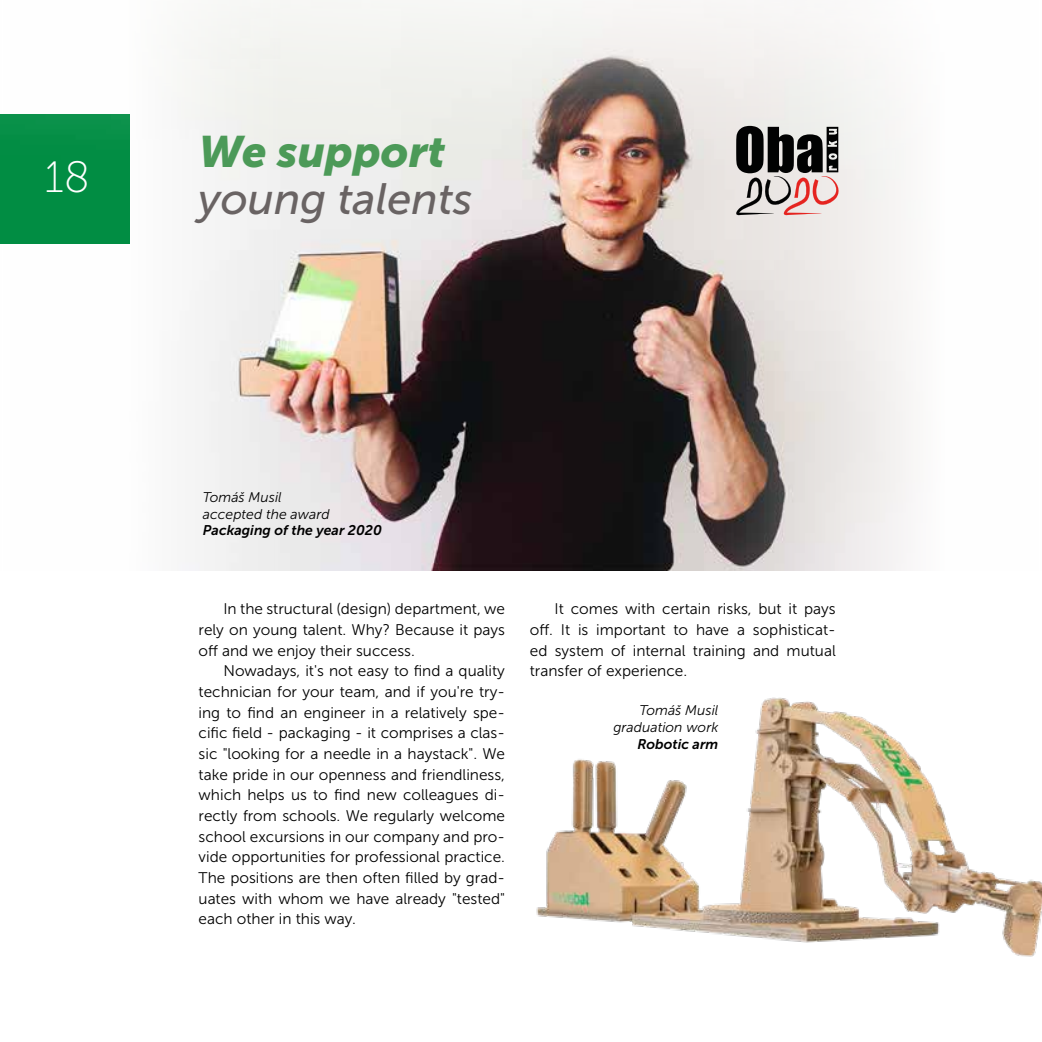
<style>
.page{position:relative;width:1042px;height:1042px;background:#fff}
.page>*{position:absolute;margin:0;border:0;box-sizing:border-box;transform-origin:0 0}
.t1{font:italic 43.75px "Museo Sans 500";color:#696363}
.t2{font:italic 43.75px "Museo Sans 900";color:#4c9a58}
.t3{font:43.75px "Museo Sans 100";color:#fff}
.t4{font:15.4px/20.7px "Museo Sans 300";color:#000;text-align:justify}
.t5{font:italic 14px/16.8px "Museo Sans 300";color:#000}
.t6{font:italic 14px "Museo Sans 700";color:#000}
</style>
<div class="page">
<img style="left:322px;top:238px;width:338px;height:332px">
<svg style="left:0;top:238px;width:322px;height:333px"></svg>
<div style="left:0;top:114px;width:129px;height:129px;background:#018d43"></div>
<svg style="left:660px;top:238px;width:249px;height:333px;background:#c4bab5"></svg>
<svg style="left:0;top:0;width:901px;height:238px"></svg>
<img style="left:536px;top:697px;width:506px;height:260px">
<svg style="left:736px;top:126px;width:102px;height:89px;background:#8c817f"></svg>
<h1 class="t3" style="left:45px;top:153px;width:47px">18</h1>
<h1 class="t2" style="left:198px;top:127px;width:248px">We support</h1>
<h1 class="t1" style="left:198px;top:175px;width:276px">young talents</h1>
<p class="t5" style="left:203px;top:488px;width:128px">Tomáš Musil accepted the award</p>
<p class="t6" style="left:203px;top:523px;width:180px">Packaging of the year 2020</p>
<p class="t4" style="left:199px;top:599px;width:308px;text-indent:25px">In the structural (design) department, we rely on young talent. Why? Because it pays off and we enjoy their success.</p>
<p class="t4" style="left:199px;top:661px;width:308px;text-indent:25px">Nowadays, it's not easy to find a quality technician for your team, and if you're try&shy;ing to find an engineer in a relatively spe&shy;cific field - packaging - it comprises a clas&shy;sic "looking for a needle in a haystack". We take pride in our openness and friendliness, which helps us to find new colleagues di&shy;rectly from schools. We regularly welcome school excursions in our company and pro&shy;vide opportunities for professional practice.<br>The positions are then often filled by grad&shy;uates with whom we have already "tested" each other in this way.</p>
<p class="t4" style="left:530px;top:599px;width:307px;text-indent:25px">It comes with certain risks, but it pays off. It is important to have a sophisticat&shy;ed system of internal training and mutual transfer of experience.</p>
<p class="t5" style="left:613px;top:702px;width:106px;text-align:right">Tomáš Musil graduation work</p>
<p class="t6" style="left:637px;top:736px;width:82px">Robotic arm</p>
</div>
